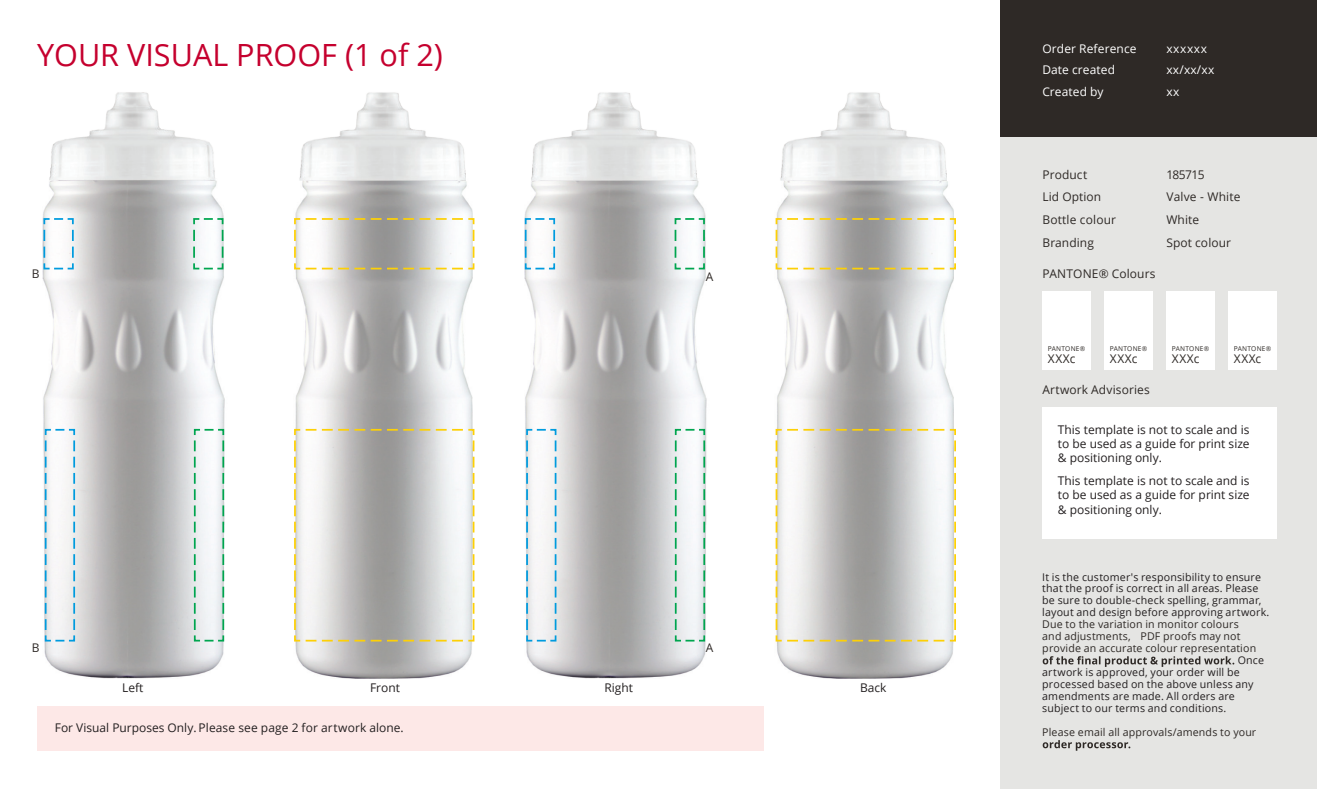
<style>
.page{position:relative;width:1317px;height:789px;background:#fff}
.page>*{position:absolute;margin:0;border:0;box-sizing:border-box;transform-origin:0 0}
.t1{font:30.62px "Open Sans";color:#c5002e}
.t2{font:11.99px/14.3px "Open Sans";color:#231f20;text-align:justify}
.t3{font:11.99px/22.7px "Open Sans";letter-spacing:.01em;color:#2e2926}
.t4{font:11.99px/21.3px "Open Sans";letter-spacing:.01em;color:#fff}
.t5{font:11.99px/21.3px "Open Sans";letter-spacing:.05em;color:#fff}
.t6{font:10.67px/12px "Open Sans";letter-spacing:.015em;color:#231f20}
.t7{font:10.67px/12px "Open Sans";letter-spacing:.015em;color:#2e2926}
.t8{font:6.65px "Open Sans";letter-spacing:.03em;color:#2e2926}
</style>
<div class="page">
<div style="left:37px;top:706px;width:726px;height:44px;background:#fde8e7"></div>
<div style="left:1000px;top:137px;width:317px;height:652px;background:#e5e5e3"></div>
<div style="left:1042px;top:407px;width:235px;height:132px;background:#fff"></div>
<div style="left:1000px;top:0;width:317px;height:137px;background:#2e2926"></div>
<svg style="left:1042px;top:740px;width:88px;height:11px"></svg>
<svg style="left:1042px;top:656px;width:192px;height:11px"></svg>
<div style="left:1104px;top:292px;width:49px;height:48px;background:#fff"></div>
<div style="left:1104px;top:340px;width:49px;height:29px;background:#fff"></div>
<div style="left:1166px;top:292px;width:49px;height:48px;background:#fff"></div>
<div style="left:1166px;top:340px;width:49px;height:29px;background:#fff"></div>
<div style="left:1228px;top:292px;width:49px;height:48px;background:#fff"></div>
<div style="left:1228px;top:340px;width:49px;height:29px;background:#fff"></div>
<div style="left:1042px;top:340px;width:49px;height:29px;background:#fff"></div>
<div style="left:1042px;top:292px;width:49px;height:48px;background:#fff"></div>
<img style="left:524px;top:178px;width:183px;height:500px">
<img style="left:776px;top:170px;width:178px;height:508px">
<img style="left:43px;top:177px;width:182px;height:501px">
<img style="left:295px;top:170px;width:178px;height:508px">
<img style="left:531px;top:92px;width:166px;height:89px">
<img style="left:779px;top:92px;width:167px;height:89px">
<img style="left:50px;top:92px;width:166px;height:89px">
<img style="left:298px;top:92px;width:167px;height:89px">
<svg style="left:294px;top:217px;width:181px;height:53px"></svg>
<svg style="left:294px;top:428px;width:181px;height:214px"></svg>
<svg style="left:775px;top:217px;width:181px;height:53px"></svg>
<svg style="left:775px;top:428px;width:181px;height:214px"></svg>
<svg style="left:525px;top:428px;width:32px;height:214px"></svg>
<svg style="left:524px;top:217px;width:32px;height:53px"></svg>
<svg style="left:674px;top:217px;width:32px;height:53px"></svg>
<svg style="left:674px;top:428px;width:32px;height:214px"></svg>
<svg style="left:193px;top:428px;width:32px;height:214px"></svg>
<svg style="left:192px;top:217px;width:32px;height:53px"></svg>
<svg style="left:43px;top:217px;width:32px;height:53px"></svg>
<svg style="left:44px;top:428px;width:32px;height:214px"></svg>
<h1 class="t1" style="left:37px;top:34px;width:407px">YOUR VISUAL PROOF (1 of 2)</h1>
<p class="t3" style="left:32px;top:262px;width:9px">B</p>
<p class="t3" style="left:32px;top:636px;width:9px">B</p>
<p class="t3" style="left:706px;top:265px;width:9px">A</p>
<p class="t3" style="left:706px;top:636px;width:9px">A</p>
<p class="t2" style="left:122px;top:680px;width:23px">Left</p>
<p class="t2" style="left:370px;top:680px;width:31px">Front</p>
<p class="t2" style="left:604px;top:680px;width:30px">Right</p>
<p class="t2" style="left:860px;top:680px;width:28px">Back</p>
<p class="t2" style="left:55px;top:720px;width:350px">For Visual Purposes Only. Please see page 2 for artwork alone.</p>
<p class="t4" style="left:1042px;top:38px;width:96px">Order Reference<br>Date created<br>Created by</p>
<p class="t5" style="left:1166px;top:38px;width:50px">xxxxxx xx/xx/xx xx</p>
<p class="t3" style="left:1042px;top:163px;width:75px">Product<br>Lid Option<br>Bottle colour<br>Branding</p>
<p class="t3" style="left:1042px;top:262px;width:115px">PANTONE® Colours</p>
<p class="t3" style="left:1166px;top:163px;width:40px">185715</p>
<p class="t3" style="left:1166px;top:185px;width:76px">Valve - White</p>
<p class="t3" style="left:1166px;top:208px;width:34px">White</p>
<p class="t3" style="left:1166px;top:231px;width:66px">Spot colour</p>
<p class="t8" style="left:1047px;top:344px;width:39px">PANTONE®</p>
<p class="t3" style="left:1047px;top:347px;width:29px">XXXc</p>
<p class="t8" style="left:1109px;top:344px;width:39px">PANTONE®</p>
<p class="t3" style="left:1109px;top:347px;width:29px">XXXc</p>
<p class="t3" style="left:1042px;top:378px;width:109px">Artwork Advisories</p>
<p class="t8" style="left:1171px;top:344px;width:39px">PANTONE®</p>
<p class="t3" style="left:1171px;top:347px;width:29px">XXXc</p>
<p class="t8" style="left:1233px;top:344px;width:39px">PANTONE®</p>
<p class="t3" style="left:1233px;top:347px;width:29px">XXXc</p>
<p class="t2" style="left:1058px;top:422px;width:193px">This template is not to scale and is to be used as a guide for print size &amp; positioning only.</p>
<p class="t2" style="left:1058px;top:473px;width:193px">This template is not to scale and is to be used as a guide for print size &amp; positioning only.</p>
<p class="t6" style="left:1042px;top:570px;width:229px">It is the customer's responsibility to ensure that the proof is correct in all areas. Please be sure to double-check spelling, grammar, layout and design before approving artwork.</p>
<p class="t7" style="left:1042px;top:618px;width:215px">Due to the variation in monitor colours and adjustments, PDF proofs may not provide an accurate colour representation</p>
<p class="t6" style="left:1042px;top:654px;width:223px;text-indent:195px">Once artwork is approved, your order will be processed based on the above unless any amendments are made. All orders are subject to our terms and conditions.</p>
<p class="t7" style="left:1042px;top:726px;width:216px">Please email all approvals/amends to your</p>
</div>
